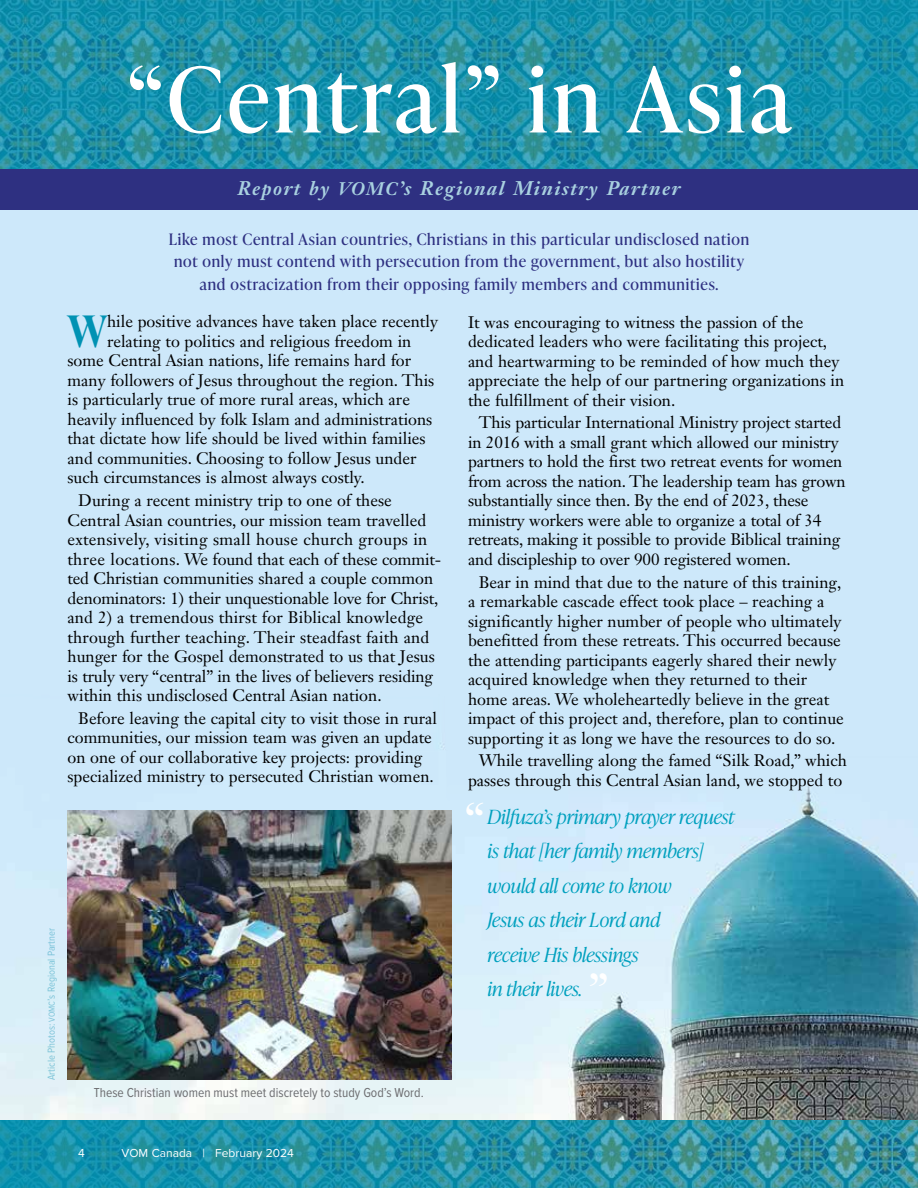
<style>
.page{position:relative;width:918px;height:1188px;background:#fff}
.page>*{position:absolute;margin:0;border:0;box-sizing:border-box;transform-origin:0 0}
.t1{font:90px "Ivy Presto Headline";letter-spacing:.05em;color:#fff}
.t2{font:italic 48px "Ivy Presto Headline";color:#fff}
.t3{font:600 43.35px "Ivy Presto Headline";color:#0092b3}
.t4{font:italic 300 19.5px/34.5px "Ivy Presto Headline";color:#00a0be}
.t5{font:italic 700 19.5px "Janson Text LT Std";letter-spacing:.075em;color:#a9d1e0}
.t6{font:16.5px/19.5px "Janson Text LT Std";color:#000}
.t7{font:15.75px/22.5px "Ivy Presto Headline";letter-spacing:.05em;color:#2e3081;text-align:center}
.t8{font:13.5px "Proxima Nova Cond";color:#6d6e71}
.t9{font:12px "Proxima Nova";color:#fff}
.t10{font:10.5px "Proxima Nova Cond";color:#54b1ca}
.s1{font-size:18px}
.s2{font-size:9px}
</style>
<div class="page">
<div style="left:0;top:0;width:918px;height:1120px;background:#cde8fa"></div>
<img style="left:0;top:744px;width:918px;height:376px">
<svg style="left:0;top:1120px;width:918px;height:68px;background:#2392a7"></svg>
<img style="left:0;top:0;width:918px;height:170px">
<img style="left:68px;top:810px;width:383px;height:270px">
<div style="left:0;top:170px;width:918px;height:40px;background:#2e3081"></div>
<h1 class="t1" style="left:128px;top:35px;width:665px">“Central” in Asia</h1>
<p class="t5" style="left:237px;top:175px;width:445px">Report by <span class="s1">VOMC</span>’s Regional Ministry Partner</p>
<p class="t10" style="left:43px;top:1080px;width:154px;rotate:-90deg">Article Photos: <span class="s2">VOMC</span>’s Regional Partner</p>
<p class="t7" style="left:169px;top:227px;width:582px">Like most Central Asian countries, Christians in this particular undisclosed nation not only must contend with persecution from the government, but also hostility and ostracization from their opposing family members and communities.</p>
<h3 class="t3" style="left:68px;top:300px;width:41px">W</h3>
<p class="t6" style="left:107px;top:312px;width:332px">hile positive advances have taken place recently</p>
<p class="t6" style="left:107px;top:331px;width:306px">relating to politics and religious freedom in</p>
<p class="t6" style="left:68px;top:351px;width:345px">some Central Asian nations, life remains hard for</p>
<p class="t6" style="left:68px;top:370px;width:368px">many followers of Jesus throughout the region. This</p>
<p class="t6" style="left:68px;top:390px;width:344px">is particularly true of more rural areas, which are</p>
<p class="t6" style="left:68px;top:409px;width:366px">heavily influenced by folk Islam and administrations</p>
<p class="t6" style="left:68px;top:429px;width:360px">that dictate how life should be lived within families</p>
<p class="t6" style="left:68px;top:448px;width:351px">and communities. Choosing to follow Jesus under</p>
<p class="t6" style="left:68px;top:468px;width:299px">such circumstances is almost always costly.</p>
<p class="t6" style="left:68px;top:491px;width:375px;text-indent:11px">During a recent ministry trip to one of these Central Asian countries, our mission team travelled extensively, visiting small house church groups in three locations. We found that each of these commit&shy;ted Christian communities shared a couple common denominators: 1) their unquestionable love for Christ, and 2) a tremendous thirst for Biblical knowledge through further teaching. Their steadfast faith and hunger for the Gospel demonstrated to us that Jesus is truly very “central” in the lives of believers residing within this undisclosed Central Asian nation.</p>
<p class="t6" style="left:68px;top:708px;width:371px;text-indent:11px">Before leaving the capital city to visit those in rural communities, our mission team was given an update on one of our collaborative key projects: providing specialized ministry to persecuted Christian women.</p>
<p class="t6" style="left:468px;top:312px;width:378px">It was encouraging to witness the passion of the dedicated leaders who were facilitating this project, and heartwarming to be reminded of how much they appreciate the help of our partnering organizations in the fulfillment of their vision.</p>
<p class="t6" style="left:468px;top:413px;width:379px;text-indent:11px">This particular International Ministry project started in 2016 with a small grant which allowed our ministry partners to hold the first two retreat events for women from across the nation. The leadership team has grown substantially since then. By the end of 2023, these ministry workers were able to organize a total of 34 retreats, making it possible to provide Biblical training and discipleship to over 900 registered women.</p>
<p class="t6" style="left:468px;top:572px;width:377px;text-indent:11px">Bear in mind that due to the nature of this training, a remarkable cascade effect took place – reaching a significantly higher number of people who ultimately benefitted from these retreats. This occurred because the attending participants eagerly shared their newly acquired knowledge when they returned to their home areas. We wholeheartedly believe in the great impact of this project and, therefore, plan to continue supporting it as long we have the resources to do so.</p>
<p class="t6" style="left:468px;top:751px;width:380px;text-align:right">While travelling along the famed “Silk Road,” which passes through this Central Asian land, we stopped to</p>
<h2 class="t2" style="left:462px;top:786px;width:20px">“</h2>
<p class="t4" style="left:488px;top:798px;width:248px">Dilfuza’s primary prayer request is that [her family members] would all come to know<br>Jesus as their Lord and<br>receive His blessings<br>in their lives.</p>
<h2 class="t2" style="left:585px;top:957px;width:20px">”</h2>
<p class="t8" style="left:94px;top:1082px;width:332px">These Christian women must meet discretely to study God’s Word.</p>
<p class="t9" style="left:78px;top:1144px;width:8px">4</p>
<p class="t9" style="left:122px;top:1144px;width:174px">VOM Canada | February 2024</p>
</div>
